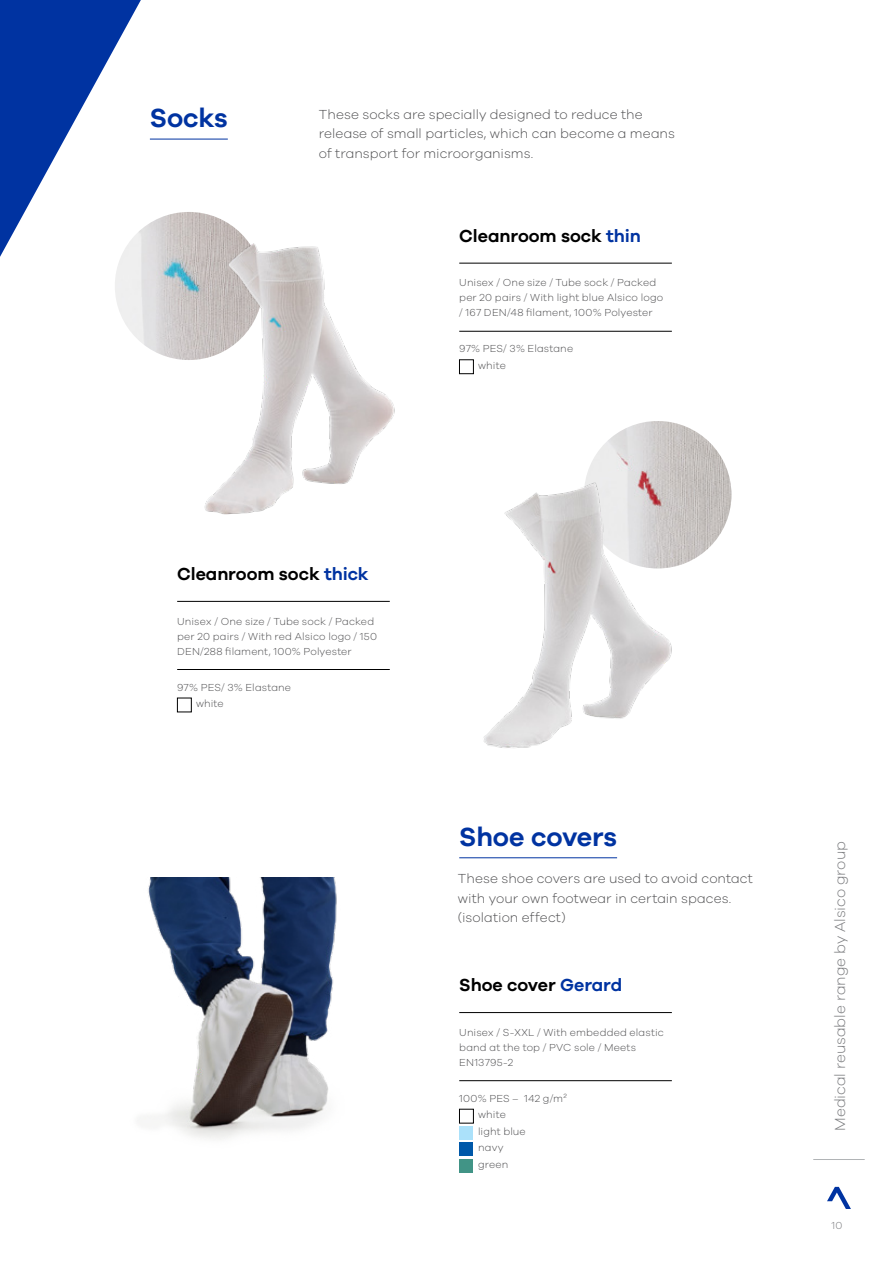
<style>
.page{position:relative;width:893px;height:1263px;background:#fff}
.page>*{position:absolute;margin:0;border:0;box-sizing:border-box;transform-origin:0 0}
.t1{font:600 27px "Galano Grotesque";letter-spacing:-.005em;color:#0033a1}
.t2{font:600 18px "Galano Grotesque";letter-spacing:-.005em;color:#000}
.t3{font:300 15.15px "Galano Grotesque";letter-spacing:-.01em;color:#77787b}
.t4{font:300 13.5px/19.5px "Galano Grotesque";letter-spacing:.005em;color:#4d4d4f}
.t5{font:300 10.5px/15px "Galano Grotesque";letter-spacing:.015em;color:#4d4d4f}
.t6{font:300 10.5px "Galano Grotesque";color:#77787b}
.s1{color:#0033a1}
</style>
<div class="page">
<svg style="left:827px;top:1187px;width:24px;height:22px"></svg>
<hr style="left:813px;top:1159px;width:52px;height:1px;background:#b1b4b6">
<svg style="left:0;top:0;width:141px;height:257px"></svg>
<hr style="left:150px;top:139px;width:78px;height:1px;background:#0033a1">
<hr style="left:459px;top:857px;width:158px;height:1px;background:#0033a1">
<img style="left:141px;top:877px;width:196px;height:263px">
<hr style="left:459px;top:263px;width:213px;height:1px;background:#000">
<hr style="left:459px;top:331px;width:213px;height:1px;background:#000">
<div style="left:459px;top:359px;width:15px;height:15px;border:1px solid #000"></div>
<hr style="left:459px;top:1012px;width:213px;height:1px;background:#000">
<hr style="left:459px;top:1080px;width:213px;height:1px;background:#000">
<div style="left:459px;top:1109px;width:15px;height:14px;border:1px solid #000"></div>
<div style="left:459px;top:1126px;width:14px;height:13px;background:#abe1fa"></div>
<div style="left:459px;top:1142px;width:14px;height:14px;background:#0058a9"></div>
<div style="left:459px;top:1159px;width:14px;height:13px;background:#419486"></div>
<hr style="left:177px;top:601px;width:213px;height:1px;background:#000">
<hr style="left:177px;top:669px;width:213px;height:1px;background:#000">
<div style="left:177px;top:698px;width:15px;height:14px;border:1px solid #000"></div>
<img style="left:584px;top:421px;width:147px;height:147px;border-radius:74px">
<img style="left:483px;top:421px;width:221px;height:327px">
<img style="left:115px;top:212px;width:148px;height:148px;border-radius:74px">
<img style="left:132px;top:150px;width:263px;height:365px">
<h1 class="t1" style="left:150px;top:102px;width:79px">Socks</h1>
<p class="t4" style="left:319px;top:104px;width:357px">These socks are specially designed to reduce the release of small particles, which can become a means of transport for microorganisms.</p>
<h2 class="t2" style="left:459px;top:225px;width:183px">Cleanroom sock <span class="s1">thin</span></h2>
<p class="t5" style="left:459px;top:275px;width:205px">Unisex / One size / Tube sock / Packed per 20 pairs / With light blue Alsico logo / 167 DEN/48 filament, 100% Polyester</p>
<p class="t5" style="left:478px;top:340px;width:97px;line-height:16.5px;text-indent:-19px">97% PES/ 3% Elastane white</p>
<h2 class="t2" style="left:177px;top:563px;width:193px">Cleanroom sock <span class="s1">thick</span></h2>
<p class="t5" style="left:177px;top:613px;width:201px">Unisex / One size / Tube sock / Packed per 20 pairs / With red Alsico logo / 150<br>DEN/288 filament, 100% Polyester</p>
<p class="t5" style="left:196px;top:678px;width:97px;line-height:16.5px;text-indent:-19px">97% PES/ 3% Elastane white</p>
<h1 class="t1" style="left:459px;top:820px;width:159px">Shoe covers</h1>
<p class="t4" style="left:458px;top:868px;width:296px">These shoe covers are used to avoid contact with your own footwear in certain spaces. (isolation effect)</p>
<h2 class="t2" style="left:459px;top:974px;width:165px">Shoe cover <span class="s1">Gerard</span></h2>
<p class="t5" style="left:459px;top:1024px;width:206px">Unisex / S-XXL / With embedded elastic band at the top / PVC sole / Meets<br>EN13795-2</p>
<p class="t5" style="left:478px;top:1090px;width:90px;line-height:16.5px;text-indent:-19px">100% PES – 142 g/m<sup>2 </sup>white<br>light blue<br>navy<br>green</p>
<h3 class="t3" style="left:831px;top:1131px;width:291px;rotate:-90deg">Medical reusable range by Alsico group</h3>
<p class="t6" style="left:831px;top:1219px;width:12px">10</p>
</div>
